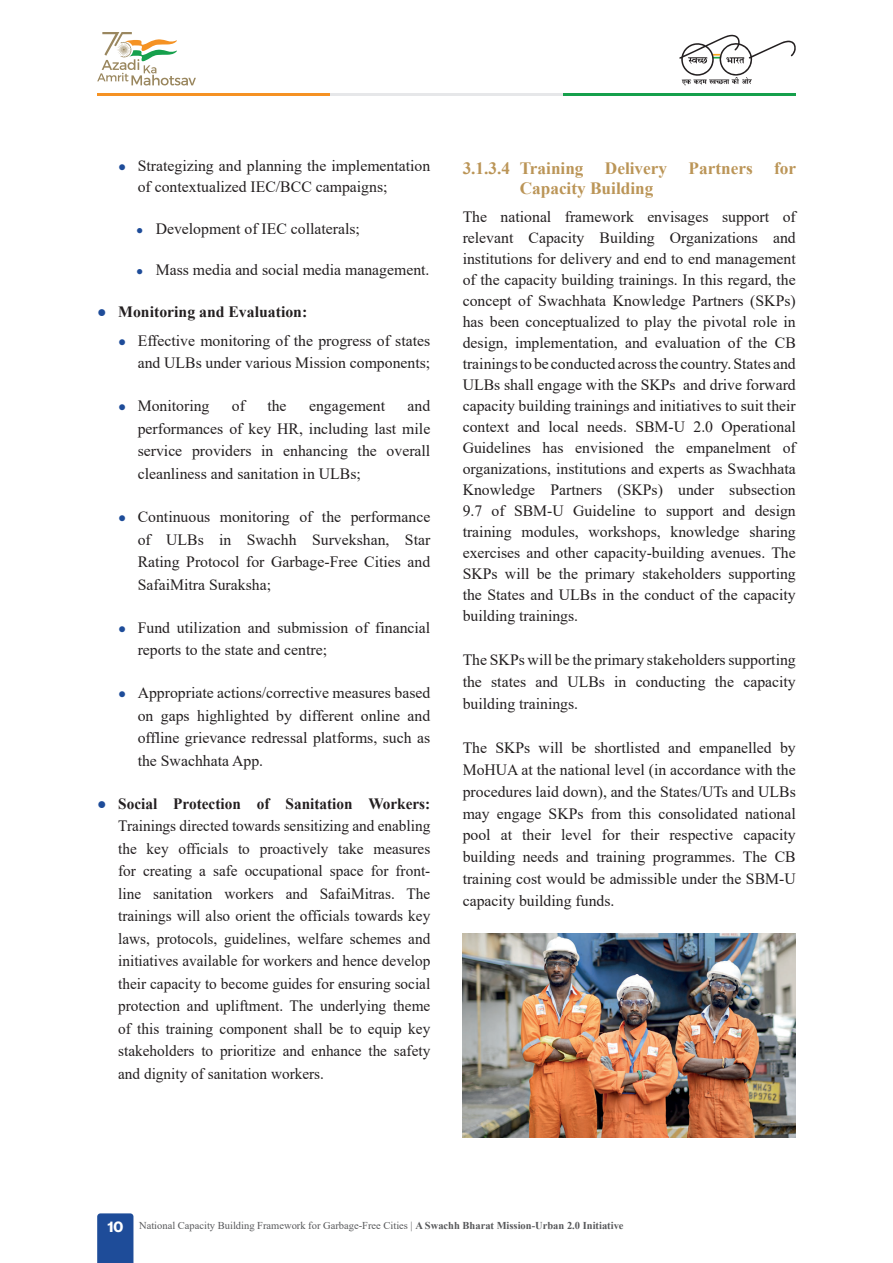
<style>
.page{position:relative;width:893px;height:1263px;background:#fff}
.page>*{position:absolute;margin:0;border:0;box-sizing:border-box;transform-origin:0 0}
.t1{font:700 17.25px/20.7px "Times New Roman";color:#bb9557}
.t2{font:15.75px/22.5px "Times New Roman";color:#231f20;text-align:justify}
.t3{font:700 15.75px "Times New Roman";color:#231f20}
.t4{font:10.5px "Times New Roman";color:#57585a}
.s1{font-size:13.5px;color:#1e4c99}
.s2{font-size:12px;color:#1e4c99}
.s3{font-weight:400;color:#1e4c99}
.s4{color:#1e4c99}
.s5{font-weight:700}
.s6{font-family:"Neue Montreal";font-weight:700;font-size:15px;color:#fff}
</style>
<div class="page">
<div style="left:97px;top:1213px;width:36px;height:50px;background:#1e4c99"></div>
<svg style="left:97px;top:32px;width:99px;height:53px"></svg>
<svg style="left:679px;top:35px;width:117px;height:51px"></svg>
<hr style="left:97px;top:93px;width:233px;height:3px;background:#f59223">
<hr style="left:330px;top:93px;width:233px;height:3px;background:#e6e7e9">
<hr style="left:563px;top:93px;width:233px;height:3px;background:#16a04c">
<img style="left:463px;top:933px;width:333px;height:204px">
<p class="t2" style="left:138px;top:156px;width:294px;line-height:21px;text-indent:-20px"><span class="s1">●</span> Strategizing and planning the implementation of contextualized IEC/BCC campaigns;</p>
<p class="t2" style="left:136px;top:217px;width:225px"><span class="s2">●</span> Development of IEC collaterals;</p>
<p class="t2" style="left:136px;top:259px;width:295px"><span class="s2">●</span> Mass media and social media management.</p>
<p class="t3" style="left:97px;top:303px;width:212px"><span class="s3">●</span> Monitoring and Evaluation:</p>
<p class="t2" style="left:118px;top:329px;width:314px;text-align:right"><span class="s1">●</span> Effective monitoring of the progress of states and ULBs under various Mission components;</p>
<p class="t2" style="left:118px;top:395px;width:93px"><span class="s1">●</span> Monitoring</p>
<p class="t2" style="left:232px;top:395px;width:15px">of</p>
<p class="t2" style="left:267px;top:395px;width:21px">the</p>
<p class="t2" style="left:309px;top:395px;width:78px">engagement</p>
<p class="t2" style="left:138px;top:395px;width:294px;text-indent:270px">and performances of key HR, including last mile service providers in enhancing the overall cleanliness and sanitation in ULBs;</p>
<p class="t2" style="left:138px;top:505px;width:294px;text-indent:-20px"><span class="s1">●</span> Continuous monitoring of the performance of ULBs in Swachh Survekshan, Star Rating Protocol for Garbage-Free Cities and SafaiMitra Suraksha;</p>
<p class="t2" style="left:138px;top:616px;width:294px;text-indent:-20px"><span class="s1">●</span> Fund utilization and submission of financial reports to the state and centre;</p>
<p class="t2" style="left:138px;top:681px;width:294px;text-indent:-20px"><span class="s1">●</span> Appropriate actions/corrective measures based on gaps highlighted by different online and offline grievance redressal platforms, such as the Swachhata App.</p>
<p class="t2" style="left:118px;top:792px;width:314px;text-indent:-21px"><span class="s4">●</span> <span class="s5">Social Protection of Sanitation Workers:<br></span>Trainings directed towards sensitizing and enabling the key officials to proactively take measures for creating a safe occupational space for front&shy;line sanitation workers and SafaiMitras. The trainings will also orient the officials towards key laws, protocols, guidelines, welfare schemes and initiatives available for workers and hence develop their capacity to become guides for ensuring social protection and upliftment. The underlying theme of this training component shall be to equip key stakeholders to prioritize and enhance the safety and dignity of sanitation workers.</p>
<p class="t1" style="left:520px;top:158px;width:278px;text-indent:-57px">3.1.3.4 Training Delivery Partners for<br>Capacity Building</p>
<p class="t2" style="left:463px;top:206px;width:335px;line-height:21px">The national framework envisages support of relevant Capacity Building Organizations and institutions for delivery and end to end management of the capacity building trainings. In this regard, the concept of Swachhata Knowledge Partners (SKPs) has been conceptualized to play the pivotal role in design, implementation, and evaluation of the CB trainings to be conducted across the country. States and ULBs shall engage with the SKPs and drive forward capacity building trainings and initiatives to suit their context and local needs. SBM-U 2.0 Operational Guidelines has envisioned the empanelment of organizations, institutions and experts as Swachhata Knowledge Partners (SKPs) under subsection 9.7 of SBM-U Guideline to support and design training modules, workshops, knowledge sharing exercises and other capacity-building avenues. The SKPs will be the primary stakeholders supporting the States and ULBs in the conduct of the capacity building trainings.</p>
<p class="t2" style="left:463px;top:649px;width:335px;line-height:21.8px">The SKPs will be the primary stakeholders supporting the states and ULBs in conducting the capacity building trainings.</p>
<p class="t2" style="left:463px;top:737px;width:335px;line-height:21.8px">The SKPs will be shortlisted and empanelled by MoHUA at the national level (in accordance with the procedures laid down), and the States/UTs and ULBs may engage SKPs from this consolidated national pool at their level for their respective capacity building needs and training programmes. The CB training cost would be admissible under the SBM-U capacity building funds.</p>
<p class="t4" style="left:107px;top:1220px;width:518px"><span class="s6">10</span> National Capacity Building Framework for Garbage-Free Cities | <span class="s5">A Swachh Bharat Mission-Urban 2.0 Initiative</span></p>
</div>
